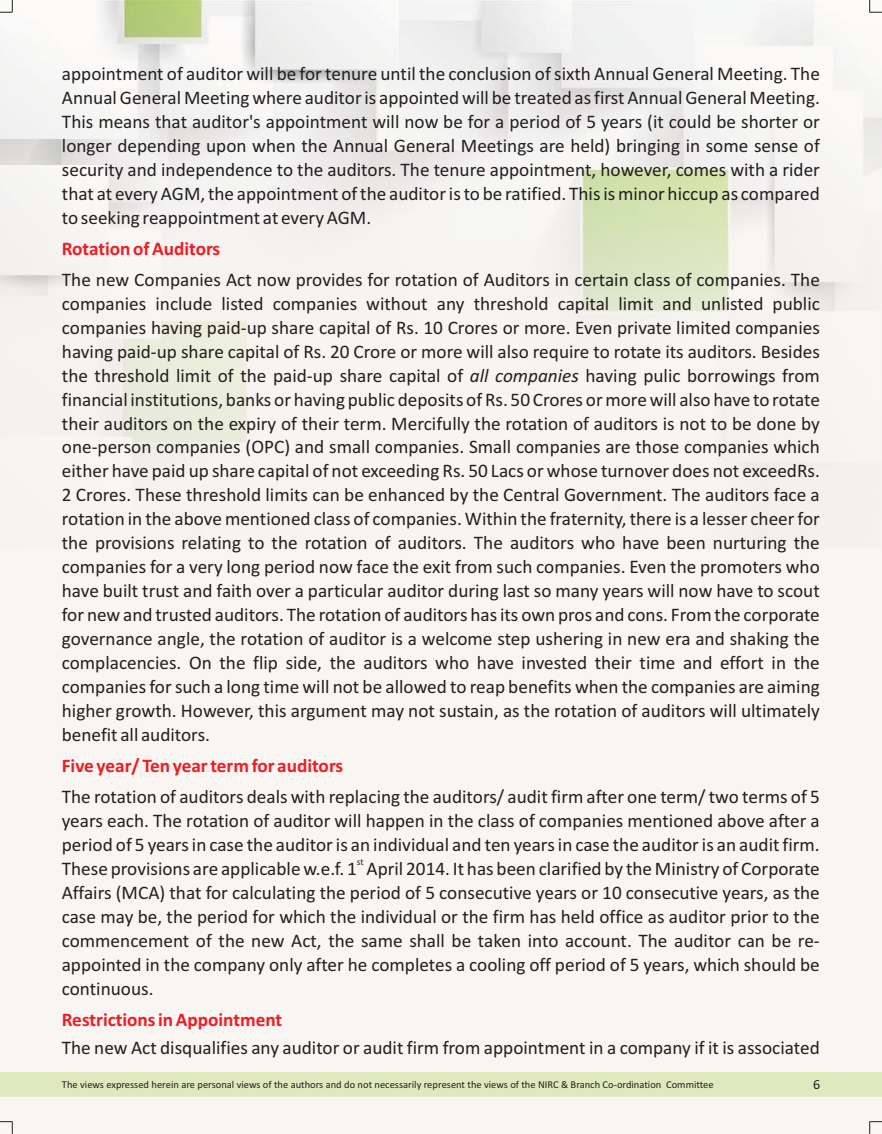
<style>
.page{position:relative;width:882px;height:1134px;background:#f8f5f2}
.page>*{position:absolute;margin:0;border:0;box-sizing:border-box;transform-origin:0 0}
.t1{font:19.25px/24px "Calibri";color:#231f20;text-align:justify}
.t2{font:700 19.25px "Calibri";color:#ee1d23}
.t3{font:14px "Calibri";color:#231f20}
.t4{font:10.5px "Calibri";color:#231f20}
.t5{font:9.62px "Calibri";color:#231f20}
.s1{font-style:italic}
</style>
<div class="page">
<img style="left:0;top:0;width:882px;height:469px">
<svg style="left:0;top:0;width:13px;height:13px"></svg>
<svg style="left:869px;top:0;width:13px;height:13px"></svg>
<svg style="left:0;top:1121px;width:13px;height:13px"></svg>
<svg style="left:869px;top:1121px;width:13px;height:13px"></svg>
<div style="left:0;top:1072px;width:882px;height:25px;background:#e0e9bd"></div>
<p class="t1" style="left:62px;top:64px;width:760px">appointment of auditor will be for tenure until the conclusion of sixth Annual General Meeting. The Annual General Meeting where auditor is appointed will be treated as first Annual General Meeting.<br>This means that auditor's appointment will now be for a period of 5 years (it could be shorter or longer depending upon when the Annual General Meetings are held) bringing in some sense of security and independence to the auditors. The tenure appointment, however, comes with a rider that at every AGM, the appointment of the auditor is to be ratified. This is minor hiccup as compared to seeking reappointment at every AGM.</p>
<p class="t2" style="left:62px;top:240px;width:160px">Rotation of Auditors</p>
<p class="t1" style="left:62px;top:269px;width:760px">The new Companies Act now provides for rotation of Auditors in certain class of companies. The companies include listed companies without any threshold capital limit and unlisted public companies having paid-up share capital of Rs. 10 Crores or more. Even private limited companies having paid-up share capital of Rs. 20 Crore or more will also require to rotate its auditors. Besides the threshold limit of the paid-up share capital of <span class="s1">all companies</span> having pulic borrowings from financial institutions, banks or having public deposits of Rs. 50 Crores or more will also have to rotate their auditors on the expiry of their term. Mercifully the rotation of auditors is not to be done by one-person companies (OPC) and small companies. Small companies are those companies which either have paid up share capital of not exceeding Rs. 50 Lacs or whose turnover does not exceedRs.<br>2 Crores. These threshold limits can be enhanced by the Central Government. The auditors face a rotation in the above mentioned class of companies. Within the fraternity, there is a lesser cheer for the provisions relating to the rotation of auditors. The auditors who have been nurturing the companies for a very long period now face the exit from such companies. Even the promoters who have built trust and faith over a particular auditor during last so many years will now have to scout for new and trusted auditors. The rotation of auditors has its own pros and cons. From the corporate governance angle, the rotation of auditor is a welcome step ushering in new era and shaking the complacencies. On the flip side, the auditors who have invested their time and effort in the companies for such a long time will not be allowed to reap benefits when the companies are aiming higher growth. However, this argument may not sustain, as the rotation of auditors will ultimately benefit all auditors.</p>
<p class="t2" style="left:62px;top:757px;width:283px">Five year/ Ten year term for auditors</p>
<p class="t1" style="left:62px;top:786px;width:760px">The rotation of auditors deals with replacing the auditors/ audit firm after one term/ two terms of 5 years each. The rotation of auditor will happen in the class of companies mentioned above after a period of 5 years in case the auditor is an individual and ten years in case the auditor is an audit firm.</p>
<p class="t5" style="left:357px;top:858px;width:8px">st</p>
<p class="t1" style="left:62px;top:858px;width:760px">These provisions are applicable w.e.f. 1 April 2014. It has been clarified by the Ministry of Corporate Affairs (MCA) that for calculating the period of 5 consecutive years or 10 consecutive years, as the case may be, the period for which the individual or the firm has held office as auditor prior to the commencement of the new Act, the same shall be taken into account. The auditor can be re&shy;appointed in the company only after he completes a cooling off period of 5 years, which should be continuous.</p>
<p class="t2" style="left:62px;top:1011px;width:222px">Restrictions in Appointment</p>
<p class="t1" style="left:62px;top:1037px;width:760px">The new Act disqualifies any auditor or audit firm from appointment in a company if it is associated</p>
<p class="t4" style="left:62px;top:1080px;width:653px">The views expressed herein are personal views of the authors and do not necessarily represent the views of the NIRC &amp; Branch Co-ordination Committee</p>
<p class="t3" style="left:813px;top:1078px;width:9px">6</p>
</div>
